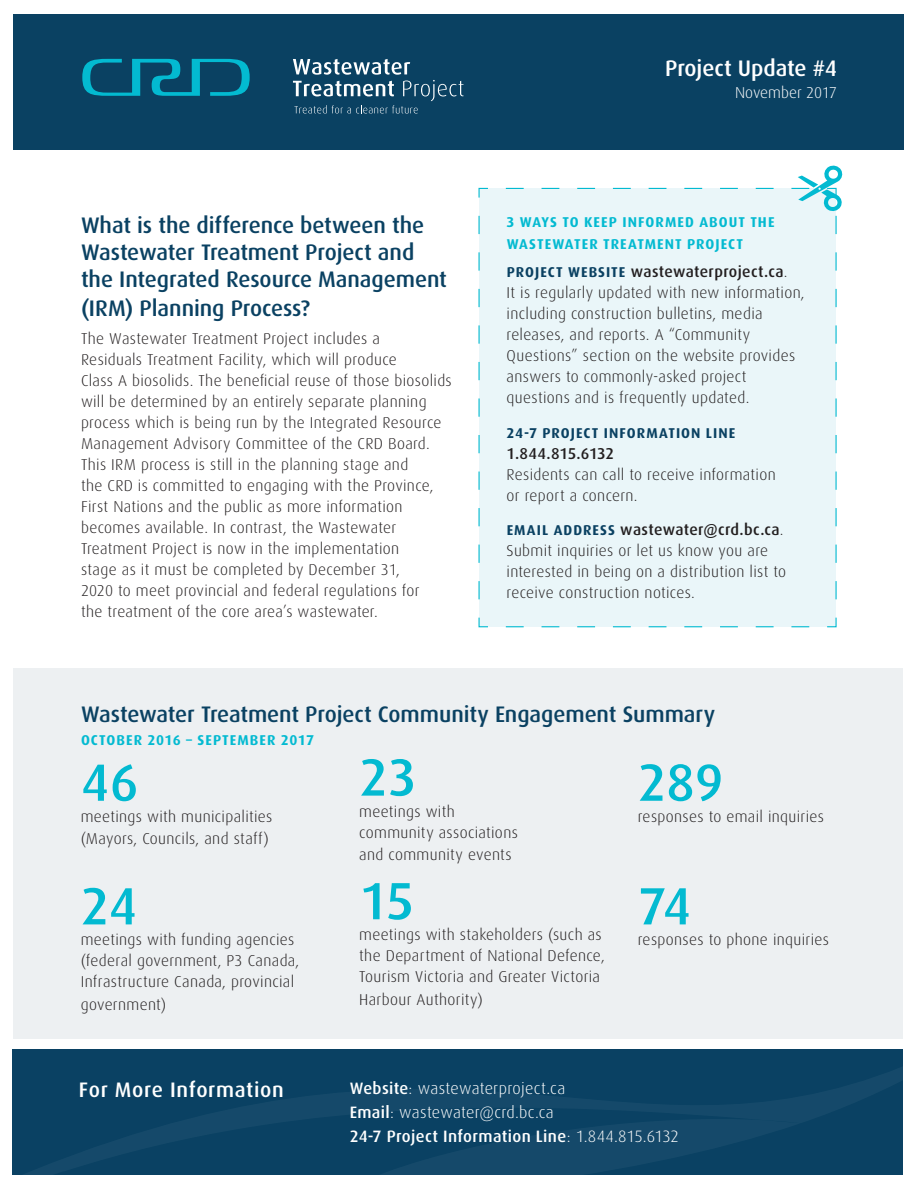
<style>
.page{position:relative;width:918px;height:1188px;background:#fff}
.page>*{position:absolute;margin:0;border:0;box-sizing:border-box;transform-origin:0 0}
.t1{font:500 52.5px "Dax OT";letter-spacing:-.005em;color:#03bad1}
.t2{font:500 22.5px/27.6px "Dax OT";letter-spacing:-.005em;color:#0a4162}
.t3{font:500 22.5px "Dax OT";letter-spacing:-.005em;color:#fff}
.t4{font:500 21px "Dax OT";letter-spacing:.03em;color:#fff}
.t5{font:300 16.5px/24px "Dax OT";letter-spacing:.02em;color:#fff}
.t6{font:300 15.75px/21px "Dax OT";letter-spacing:.02em;color:#231f20}
.t7{font:500 15.75px "Dax OT";letter-spacing:-.015em;color:#231f20}
.t8{font:300 15.75px "Dax OT";letter-spacing:-.005em;color:#fff}
.t9{font:700 14.25px/22.5px "Dax OT";letter-spacing:.07em;color:#03bad1}
.t10{font:700 14.25px "Dax OT";letter-spacing:.075em;color:#0a4162}
.s1{font-weight:700;font-size:14.25px;color:#0a4162}
.s2{font-weight:500}
</style>
<div class="page">
<div style="left:14px;top:14px;width:890px;height:136px;background:#0a4162"></div>
<svg style="left:82px;top:59px;width:168px;height:37px"></svg>
<svg style="left:293px;top:59px;width:170px;height:55px"></svg>
<div style="left:12px;top:1049px;width:891px;height:126px;background:#0a4163"></div>
<svg style="left:24px;top:1067px;width:879px;height:108px"></svg>
<svg style="left:352px;top:1119px;width:449px;height:56px"></svg>
<div style="left:478px;top:187px;width:359px;height:441px;background:#eaf6f9"></div>
<svg style="left:497px;top:165px;width:346px;height:434px;background:#e9f6f9"></svg>
<div style="left:14px;top:669px;width:889px;height:370px;background:#edf0f2"></div>
<h2 class="t2" style="left:81px;top:208px;width:367px">What is the difference between the<br>Wastewater Treatment Project and the Integrated Resource Management (IRM) Planning Process?</h2>
<p class="t6" style="left:81px;top:325px;width:372px">The Wastewater Treatment Project includes a<br>Residuals Treatment Facility, which will produce<br>Class A biosolids. The beneficial reuse of those biosolids will be determined by an entirely separate planning process which is being run by the Integrated Resource Management Advisory Committee of the CRD Board.<br>This IRM process is still in the planning stage and<br>the CRD is committed to engaging with the Province, First Nations and the public as more information becomes available. In contrast, the Wastewater Treatment Project is now in the implementation<br>stage as it must be completed by December 31,<br>2020 to meet provincial and federal regulations for<br>the treatment of the core area’s wastewater.</p>
<h2 class="t3" style="left:665px;top:46px;width:173px">Project Update #4</h2>
<p class="t8" style="left:735px;top:77px;width:103px">November 2017</p>
<p class="t9" style="left:507px;top:208px;width:269px">3 WAYS TO KEEP INFORMED ABOUT THE<br>WASTEWATER TREATMENT PROJECT</p>
<p class="t6" style="left:507px;top:258px;width:300px"><span class="s1">PROJECT WEBSITE</span> <span class="s2">wastewaterproject.ca</span>.<br>It is regularly updated with new information, including construction bulletins, media releases, and reports. A “Community Questions” section on the website provides answers to commonly-asked project questions and is frequently updated.</p>
<p class="t10" style="left:507px;top:419px;width:230px">24-7 PROJECT INFORMATION LINE</p>
<p class="t7" style="left:507px;top:438px;width:109px">1.844.815.6132</p>
<p class="t6" style="left:507px;top:461px;width:271px">Residents can call to receive information or report a concern.</p>
<p class="t6" style="left:507px;top:516px;width:281px"><span class="s1">EMAIL ADDRESS</span> <span class="s2">wastewater@crd.bc.ca</span>.<br>Submit inquiries or let us know you are interested in being on a distribution list to receive construction notices.</p>
<h2 class="t2" style="left:81px;top:696px;width:636px">Wastewater Treatment Project Community Engagement Summary</h2>
<p class="t9" style="left:81px;top:726px;width:234px">OCTOBER 2016 – SEPTEMBER 2017</p>
<h1 class="t1" style="left:81px;top:733px;width:59px">46</h1>
<p class="t6" style="left:81px;top:802px;width:193px;line-height:22.5px">meetings with municipalities (Mayors, Councils, and staff)</p>
<h1 class="t1" style="left:359px;top:727px;width:59px">23</h1>
<p class="t6" style="left:359px;top:798px;width:160px">meetings with community associations</p>
<p class="t6" style="left:359px;top:841px;width:154px">and community events</p>
<h1 class="t1" style="left:638px;top:733px;width:87px">289</h1>
<p class="t6" style="left:638px;top:803px;width:188px">responses to email inquiries</p>
<h1 class="t1" style="left:81px;top:856px;width:58px">24</h1>
<p class="t6" style="left:81px;top:927px;width:220px">meetings with funding agencies (federal government, P3 Canada,<br>Infrastructure Canada, provincial</p>
<p class="t6" style="left:81px;top:991px;width:87px">government)</p>
<h1 class="t1" style="left:359px;top:851px;width:57px">15</h1>
<p class="t6" style="left:359px;top:921px;width:247px">meetings with stakeholders (such as the Department of National Defence,<br>Tourism Victoria and Greater Victoria</p>
<p class="t6" style="left:359px;top:986px;width:125px">Harbour Authority)</p>
<h1 class="t1" style="left:638px;top:856px;width:55px">74</h1>
<p class="t6" style="left:638px;top:927px;width:193px">responses to phone inquiries</p>
<h3 class="t4" style="left:79px;top:1070px;width:206px">For More Information</h3>
<p class="t5" style="left:350px;top:1074px;width:331px"><span class="s2">Website</span>: wastewaterproject.ca<br><span class="s2">Email</span>: wastewater@crd.bc.ca<br><span class="s2">24-7 Project Information Line</span>: 1.844.815.6132</p>
</div>
